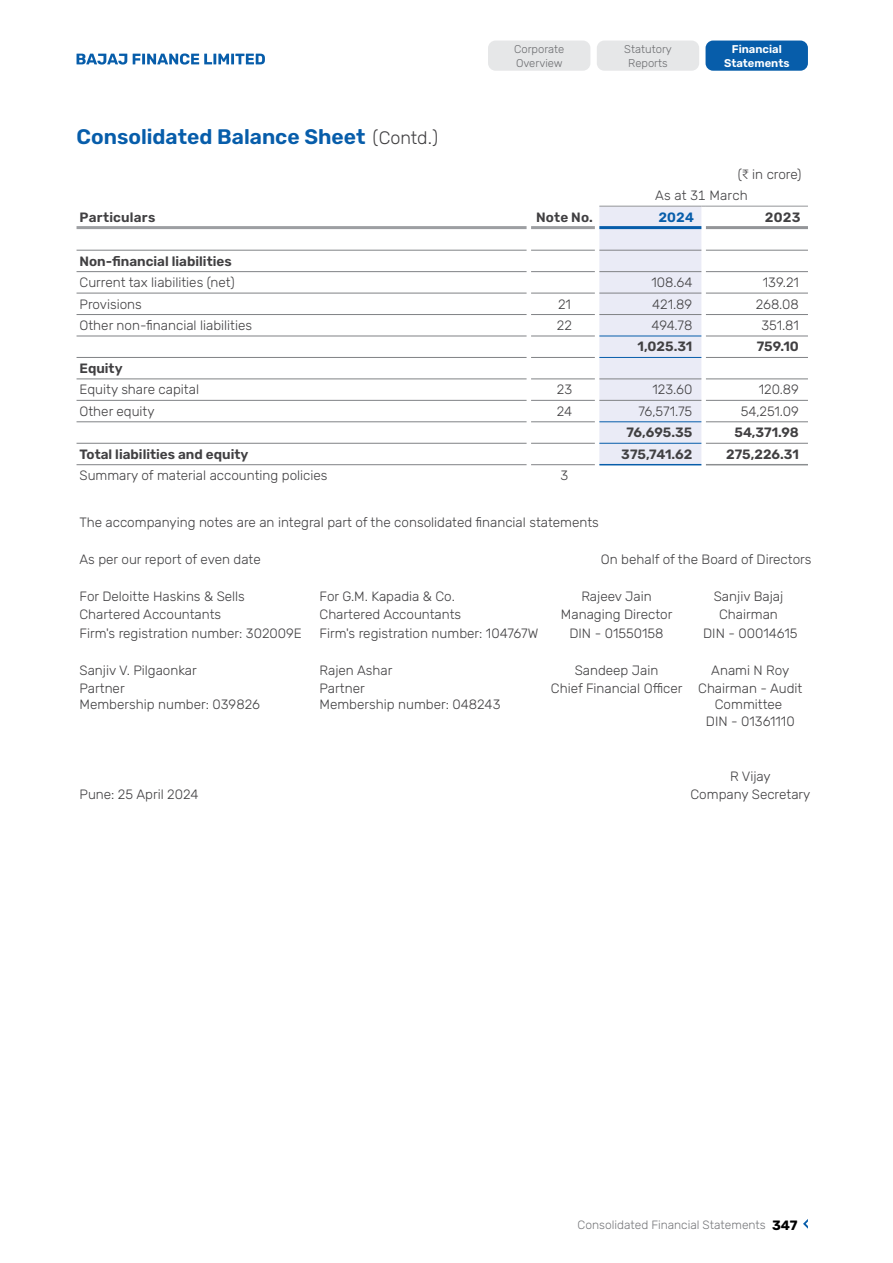
<style>
.page{position:relative;width:893px;height:1263px;background:#fff}
.page>*{position:absolute;margin:0;border:0;box-sizing:border-box;transform-origin:0 0}
.t1{font:600 21px "Rubik";color:#075daa}
.t2{font:300 13.5px/16.2px "Rubik";color:#414042}
.t3{font:600 13.5px "Rubik";color:#414042}
.t4{font:600 13.5px "Rubik";color:#075daa}
.t5{font:700 13.5px "Rubik";color:#000}
.t6{font:300 12px "Rubik";color:#77787b}
.t7{font:300 11.25px/13.5px "Rubik";color:#6d6e71;text-align:center}
.t8{font:600 11.25px/13.5px "Rubik";color:#fff;text-align:center}
.s1{font-weight:300;font-size:18px;color:#414042}
.s2{font-family:"ITF Rupee";font-weight:400}
</style>
<div class="page">
<hr style="left:77px;top:250px;width:450px;height:1px;background:#808285">
<hr style="left:531px;top:250px;width:64px;height:1px;background:#808285">
<hr style="left:706px;top:250px;width:102px;height:1px;background:#808285">
<hr style="left:77px;top:271px;width:450px;height:1px;background:#808285">
<hr style="left:531px;top:271px;width:64px;height:1px;background:#808285">
<hr style="left:706px;top:271px;width:102px;height:1px;background:#808285">
<hr style="left:77px;top:293px;width:450px;height:1px;background:#808285">
<hr style="left:531px;top:293px;width:64px;height:1px;background:#808285">
<hr style="left:706px;top:293px;width:102px;height:1px;background:#808285">
<hr style="left:77px;top:314px;width:450px;height:1px;background:#808285">
<hr style="left:531px;top:314px;width:64px;height:1px;background:#808285">
<hr style="left:706px;top:314px;width:102px;height:1px;background:#808285">
<hr style="left:77px;top:336px;width:450px;height:1px;background:#808285">
<hr style="left:531px;top:336px;width:64px;height:1px;background:#808285">
<hr style="left:77px;top:357px;width:450px;height:1px;background:#808285">
<hr style="left:531px;top:357px;width:64px;height:1px;background:#808285">
<hr style="left:77px;top:379px;width:450px;height:1px;background:#808285">
<hr style="left:531px;top:379px;width:64px;height:1px;background:#808285">
<hr style="left:706px;top:379px;width:102px;height:1px;background:#808285">
<hr style="left:77px;top:400px;width:450px;height:1px;background:#808285">
<hr style="left:531px;top:400px;width:64px;height:1px;background:#808285">
<hr style="left:706px;top:400px;width:102px;height:1px;background:#808285">
<hr style="left:77px;top:421px;width:450px;height:1px;background:#808285">
<hr style="left:531px;top:421px;width:64px;height:1px;background:#808285">
<hr style="left:77px;top:443px;width:450px;height:1px;background:#808285">
<hr style="left:531px;top:443px;width:64px;height:1px;background:#808285">
<hr style="left:706px;top:357px;width:102px;height:1px;background:#808285">
<hr style="left:77px;top:226px;width:450px;height:3px;background:#9d9fa2">
<hr style="left:531px;top:226px;width:64px;height:3px;background:#9d9fa2">
<hr style="left:706px;top:226px;width:102px;height:3px;background:#939598">
<hr style="left:706px;top:206px;width:102px;height:1px;background:#939598">
<svg style="left:599px;top:206px;width:107px;height:259px;background:#e3e6f2"></svg>
<hr style="left:77px;top:464px;width:450px;height:1px;background:#808285">
<hr style="left:531px;top:464px;width:64px;height:1px;background:#808285">
<hr style="left:599px;top:464px;width:102px;height:1px;background:#075daa">
<hr style="left:706px;top:464px;width:102px;height:1px;background:#8b8e90">
<hr style="left:599px;top:336px;width:102px;height:1px;background:#075daa">
<hr style="left:706px;top:336px;width:102px;height:1px;background:#808285">
<hr style="left:599px;top:421px;width:102px;height:1px;background:#075daa">
<hr style="left:599px;top:443px;width:102px;height:1px;background:#075daa">
<hr style="left:706px;top:421px;width:102px;height:1px;background:#808285">
<hr style="left:706px;top:443px;width:102px;height:1px;background:#808285">
<svg style="left:803px;top:1219px;width:5px;height:10px"></svg>
<div style="left:705px;top:41px;width:103px;height:30px;background:#075daa;border-radius:8px"></div>
<div style="left:597px;top:41px;width:102px;height:30px;background:#e6e7e8;border-radius:8px"></div>
<div style="left:488px;top:41px;width:102px;height:30px;background:#e6e7e8;border-radius:8px"></div>
<svg style="left:77px;top:54px;width:50px;height:11px"></svg>
<svg style="left:133px;top:53px;width:132px;height:12px"></svg>
<h1 class="t1" style="left:77px;top:125px;width:366px">Consolidated Balance Sheet <span class="s1">(Contd.)</span></h1>
<p class="t7" style="left:514px;top:43px;width:52px;text-align:left">Corporate<br>Overview</p>
<p class="t7" style="left:624px;top:43px;width:49px">Statutory<br>Reports</p>
<p class="t8" style="left:724px;top:43px;width:67px">Financial<br>Statements</p>
<p class="t2" style="left:655px;top:164px;width:148px;line-height:21.5px;text-indent:83px">(<span class="s2">C</span> in crore)<br>As at 31 March</p>
<p class="t3" style="left:80px;top:209px;width:77px">Particulars</p>
<p class="t3" style="left:536px;top:209px;width:58px">Note No.</p>
<p class="t4" style="left:658px;top:209px;width:37px">2024</p>
<p class="t3" style="left:765px;top:209px;width:37px">2023</p>
<p class="t3" style="left:80px;top:253px;width:154px">Non-financial liabilities</p>
<p class="t2" style="left:80px;top:275px;width:157px">Current tax liabilities (net)</p>
<p class="t2" style="left:652px;top:275px;width:42px">108.64</p>
<p class="t2" style="left:763px;top:275px;width:38px">139.21</p>
<p class="t2" style="left:80px;top:296px;width:64px">Provisions</p>
<p class="t2" style="left:558px;top:296px;width:14px">21</p>
<p class="t2" style="left:652px;top:296px;width:42px">421.89</p>
<p class="t2" style="left:756px;top:296px;width:45px">268.08</p>
<p class="t2" style="left:80px;top:318px;width:174px">Other non-financial liabilities</p>
<p class="t2" style="left:557px;top:318px;width:17px">22</p>
<p class="t2" style="left:651px;top:318px;width:42px">494.78</p>
<p class="t2" style="left:761px;top:318px;width:39px">351.81</p>
<p class="t3" style="left:638px;top:339px;width:56px">1,025.31</p>
<p class="t3" style="left:757px;top:339px;width:44px">759.10</p>
<p class="t3" style="left:80px;top:361px;width:45px">Equity</p>
<p class="t2" style="left:80px;top:382px;width:121px">Equity share capital</p>
<p class="t2" style="left:557px;top:382px;width:17px">23</p>
<p class="t2" style="left:652px;top:382px;width:41px">123.60</p>
<p class="t2" style="left:759px;top:382px;width:42px">120.89</p>
<p class="t2" style="left:80px;top:403px;width:77px">Other equity</p>
<p class="t2" style="left:557px;top:403px;width:17px">24</p>
<p class="t2" style="left:638px;top:403px;width:55px">76,571.75</p>
<p class="t2" style="left:741px;top:403px;width:60px">54,251.09</p>
<p class="t3" style="left:626px;top:425px;width:67px">76,695.35</p>
<p class="t3" style="left:734px;top:425px;width:66px">54,371.98</p>
<p class="t3" style="left:80px;top:446px;width:170px">Total liabilities and equity</p>
<p class="t3" style="left:621px;top:446px;width:73px">375,741.62</p>
<p class="t3" style="left:726px;top:446px;width:74px">275,226.31</p>
<p class="t2" style="left:80px;top:468px;width:250px">Summary of material accounting policies</p>
<p class="t2" style="left:561px;top:468px;width:9px">3</p>
<p class="t2" style="left:80px;top:515px;width:521px">The accompanying notes are an integral part of the consolidated financial statements</p>
<p class="t2" style="left:80px;top:552px;width:183px">As per our report of even date</p>
<p class="t2" style="left:601px;top:552px;width:212px">On behalf of the Board of Directors</p>
<p class="t2" style="left:80px;top:588px;width:167px">For Deloitte Haskins &amp; Sells</p>
<p class="t2" style="left:320px;top:588px;width:137px">For G.M. Kapadia &amp; Co.</p>
<p class="t2" style="left:581px;top:588px;width:72px">Rajeev Jain</p>
<p class="t2" style="left:714px;top:588px;width:71px">Sanjiv Bajaj</p>
<p class="t2" style="left:80px;top:607px;width:143px">Chartered Accountants</p>
<p class="t2" style="left:320px;top:607px;width:143px">Chartered Accountants</p>
<p class="t2" style="left:561px;top:607px;width:113px">Managing Director</p>
<p class="t2" style="left:719px;top:607px;width:60px">Chairman</p>
<p class="t2" style="left:80px;top:625px;width:224px">Firm's registration number: 302009E</p>
<p class="t2" style="left:320px;top:625px;width:220px">Firm's registration number: 104767W</p>
<p class="t2" style="left:569px;top:625px;width:96px">DIN - 01550158</p>
<p class="t2" style="left:703px;top:625px;width:96px">DIN - 00014615</p>
<p class="t2" style="left:80px;top:662px;width:119px">Sanjiv V. Pilgaonkar</p>
<p class="t2" style="left:320px;top:662px;width:74px">Rajen Ashar</p>
<p class="t2" style="left:575px;top:662px;width:85px">Sandeep Jain</p>
<p class="t2" style="left:711px;top:662px;width:80px">Anami N Roy</p>
<p class="t2" style="left:80px;top:681px;width:182px">Partner<br>Membership number: 039826</p>
<p class="t2" style="left:320px;top:681px;width:182px">Partner<br>Membership number: 048243</p>
<p class="t2" style="left:551px;top:681px;width:253px">Chief Financial Officer Chairman - Audit</p>
<p class="t2" style="left:715px;top:697px;width:69px">Committee</p>
<p class="t2" style="left:706px;top:713px;width:90px">DIN - 01361110</p>
<p class="t2" style="left:730px;top:768px;width:42px">R Vijay</p>
<p class="t2" style="left:80px;top:787px;width:121px">Pune: 25 April 2024</p>
<p class="t2" style="left:690px;top:787px;width:121px">Company Secretary</p>
<p class="t6" style="left:578px;top:1218px;width:190px">Consolidated Financial Statements</p>
<p class="t5" style="left:772px;top:1218px;width:27px">347</p>
</div>
